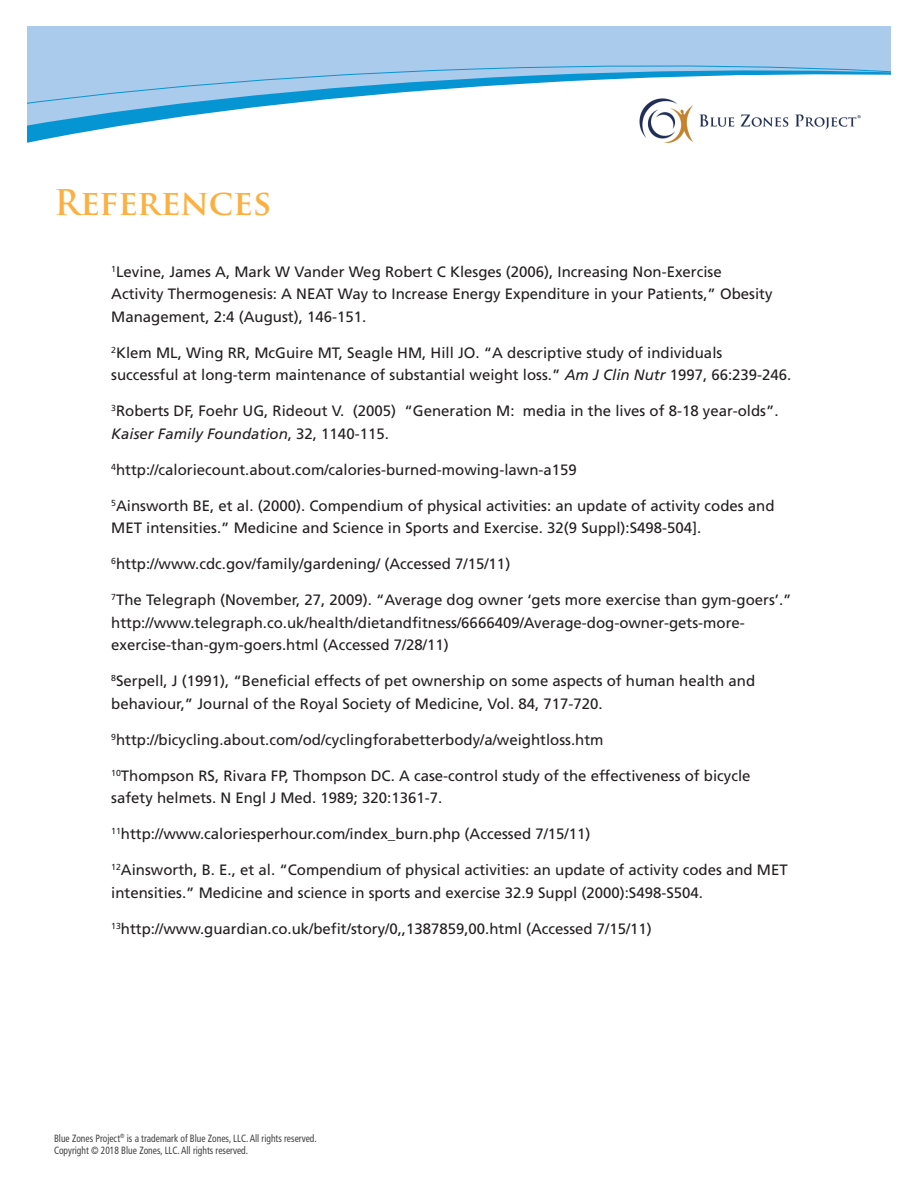
<style>
.page{position:relative;width:918px;height:1188px;background:#fff}
.page>*{position:absolute;margin:0;border:0;box-sizing:border-box;transform-origin:0 0}
.Body_Copy{font:700 34.5px "Trajan Pro";letter-spacing:-.01em;color:#fbb041}
.Body_Copy-2{font:15px/22.5px "Frutiger LT Std";color:#231f20}
.t1{font:condensed 10.5px/12.6px "Frutiger LT Std";color:#414142;scale:.9 1}
.s1{font-style:italic}
</style>
<div class="page">
<div style="left:27px;top:26px;width:864px;height:219px;background:#aacbeb"></div>
<svg style="left:27px;top:65px;width:864px;height:180px;fill:#fff"></svg>
<div style="left:27px;top:144px;width:203px;height:280px;background:#fff"></div>
<div style="left:735px;top:76px;width:156px;height:280px;background:#fff"></div>
<img style="left:625px;top:83px;width:236px;height:82px">
<p class="Body_Copy" style="left:54px;top:181px;width:219px">References</p>
<p class="Body_Copy-2" style="left:111px;top:261px;width:663px"><sup>1</sup>Levine, James A, Mark W Vander Weg Robert C Klesges (2006), Increasing Non-Exercise<br>Activity Thermogenesis: A NEAT Way to Increase Energy Expenditure in your Patients,” Obesity<br>Management, 2:4 (August), 146-151.</p>
<p class="Body_Copy-2" style="left:111px;top:342px;width:682px"><sup>2</sup>Klem ML, Wing RR, McGuire MT, Seagle HM, Hill JO. “A descriptive study of individuals successful at long-term maintenance of substantial weight loss.” <span class="s1">Am J Clin Nutr</span> 1997, 66:239-246.</p>
<p class="Body_Copy-2" style="left:111px;top:400px;width:669px"><sup>3</sup>Roberts DF, Foehr UG, Rideout V. (2005) “Generation M: media in the lives of 8-18 year-olds”.<br><span class="s1">Kaiser Family Foundation</span>, 32, 1140-115.</p>
<p class="Body_Copy-2" style="left:111px;top:459px;width:467px"><sup>4</sup>http://caloriecount.about.com/calories-burned-mowing-lawn-a159</p>
<p class="Body_Copy-2" style="left:111px;top:495px;width:665px"><sup>5</sup>Ainsworth BE, et al. (2000). Compendium of physical activities: an update of activity codes and<br>MET intensities.” Medicine and Science in Sports and Exercise. 32(9 Suppl):S498-504].</p>
<p class="Body_Copy-2" style="left:111px;top:553px;width:401px"><sup>6</sup>http://www.cdc.gov/family/gardening/ (Accessed 7/15/11)</p>
<p class="Body_Copy-2" style="left:111px;top:589px;width:682px"><sup>7</sup>The Telegraph (November, 27, 2009). “Average dog owner ‘gets more exercise than gym-goers’.” http://www.telegraph.co.uk/health/dietandfitness/6666409/Average-dog-owner-gets-more&shy;exercise-than-gym-goers.html (Accessed 7/28/11)</p>
<p class="Body_Copy-2" style="left:111px;top:670px;width:645px"><sup>8</sup>Serpell, J (1991), “Beneficial effects of pet ownership on some aspects of human health and behaviour,” Journal of the Royal Society of Medicine, Vol. 84, 717-720.</p>
<p class="Body_Copy-2" style="left:111px;top:729px;width:494px"><sup>9</sup>http://bicycling.about.com/od/cyclingforabetterbody/a/weightloss.htm</p>
<p class="Body_Copy-2" style="left:111px;top:765px;width:641px"><sup>10</sup>Thompson RS, Rivara FP, Thompson DC. A case-control study of the effectiveness of bicycle safety helmets. N Engl J Med. 1989; 320:1361-7.</p>
<p class="Body_Copy-2" style="left:111px;top:823px;width:481px"><sup>11</sup>http://www.caloriesperhour.com/index_burn.php (Accessed 7/15/11)</p>
<p class="Body_Copy-2" style="left:111px;top:859px;width:678px"><sup>12</sup>Ainsworth, B. E., et al. “Compendium of physical activities: an update of activity codes and MET intensities.” Medicine and science in sports and exercise 32.9 Suppl (2000):S498-S504.</p>
<p class="Body_Copy-2" style="left:111px;top:918px;width:542px"><sup>13</sup>http://www.guardian.co.uk/befit/story/0,,1387859,00.html (Accessed 7/15/11)</p>
<p class="t1" style="left:54px;top:1132px;width:293px">Blue Zones Project<sup>®</sup> is a trademark of Blue Zones, LLC. All rights reserved.<br>Copyright © 2018 Blue Zones, LLC. All rights reserved.</p>
</div>
